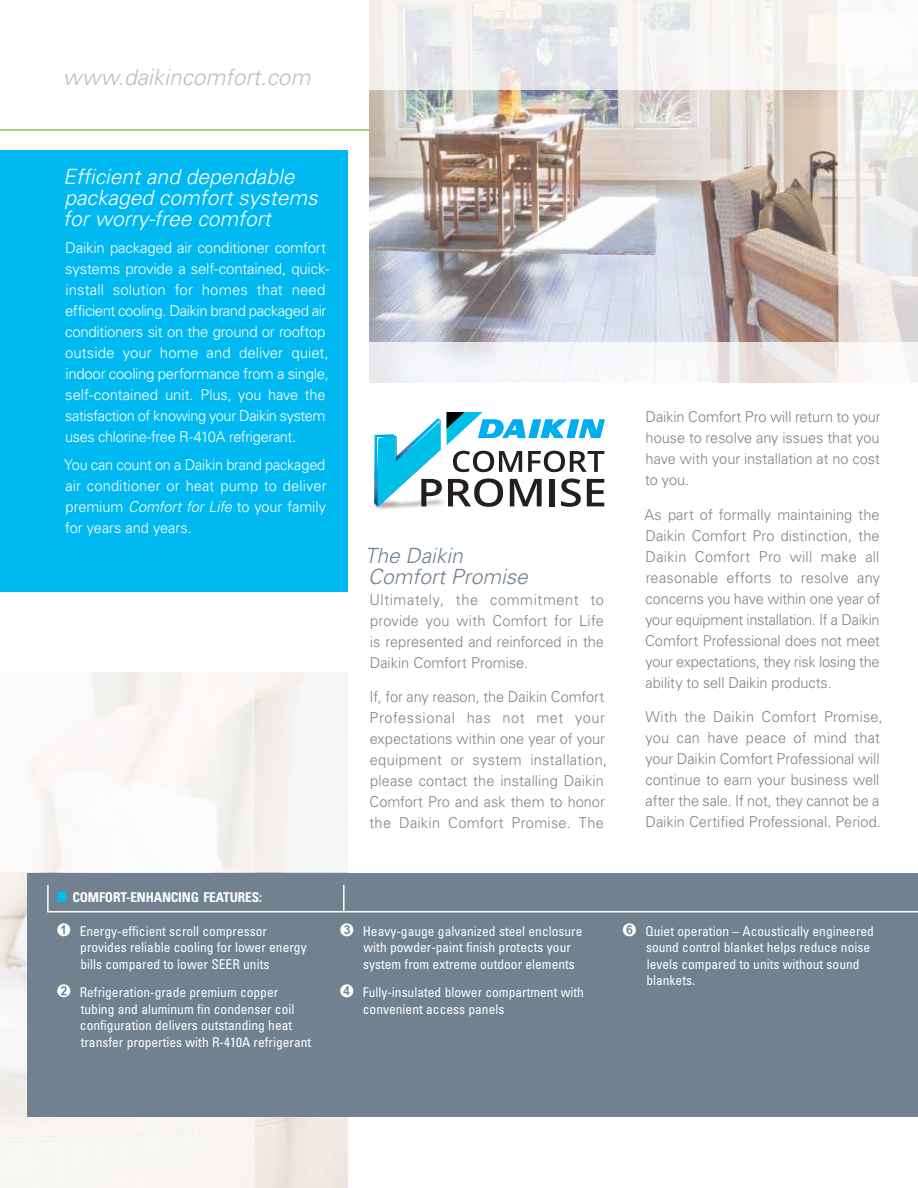
<style>
.page{position:relative;width:918px;height:1188px;background:#fff}
.page>*{position:absolute;margin:0;border:0;box-sizing:border-box;transform-origin:0 0}
.t1{font:italic 300 22.5px "Univers";color:#bcbec0}
.t2{font:italic 300 21px/21px "Univers";color:#fff}
.t3{font:italic 300 21px/21px "Univers";color:#718190}
.t4{font:300 15px/21px "Univers";color:#808285;text-align:justify}
.t5{font:300 15px/21px "Univers";letter-spacing:-.015em;color:#fff}
.t6{font:condensed 13.5px/16.5px "Univers";color:#fff}
.t7{font:700 condensed 13.5px "Univers";letter-spacing:-.01em;color:#fff}
.s1{font-style:italic}
.s2{color:#00c0e8}
.s3{font-family:"Arial Unicode MS";font-stretch:normal;font-size:18px}
</style>
<div class="page">
<svg style="left:255px;top:672px;width:93px;height:200px;fill:#f5f5f6"></svg>
<svg style="left:0;top:591px;width:255px;height:597px"></svg>
<hr style="left:0;top:129px;width:375px;height:2px;background:#8dc63f">
<div style="left:0;top:150px;width:348px;height:441px;background:#00b9f1"></div>
<div style="left:27px;top:873px;width:891px;height:243px;background:#718190"></div>
<hr style="left:47px;top:911px;width:871px;height:1px;background:#fff">
<hr style="left:343px;top:885px;width:2px;height:27px;background:#fff">
<hr style="left:47px;top:885px;width:2px;height:27px;background:#fff">
<img style="left:369px;top:90px;width:468px;height:252px">
<svg style="left:369px;top:0;width:468px;height:90px;fill:#f3f0ee"></svg>
<svg style="left:369px;top:342px;width:468px;height:41px;fill:#f4f5f8"></svg>
<svg style="left:837px;top:51px;width:81px;height:332px"></svg>
<svg style="left:374px;top:412px;width:231px;height:95px"></svg>
<h1 class="t1" style="left:63px;top:63px;width:249px">www.daikincomfort.com</h1>
<h2 class="t2" style="left:63px;top:165px;width:256px">Efficient and dependable packaged comfort systems for worry-free comfort</h2>
<p class="t5" style="left:65px;top:237px;width:266px">Daikin packaged air conditioner comfort systems provide a self-contained, quick&shy;install solution for homes that need efficient cooling. Daikin brand packaged air conditioners sit on the ground or rooftop outside your home and deliver quiet, indoor cooling performance from a single, self-contained unit. Plus, you have the satisfaction of knowing your Daikin system uses chlorine-free R-410A refrigerant.</p>
<p class="t5" style="left:64px;top:454px;width:264px;text-align:justify">You can count on a Daikin brand packaged air conditioner or heat pump to deliver premium <span class="s1">Comfort for Life</span> to your family for years and years.</p>
<h2 class="t3" style="left:365px;top:544px;width:165px">The Daikin<br>Comfort Promise</h2>
<p class="t4" style="left:369px;top:588px;width:236px">Ultimately, the commitment to provide you with Comfort for Life is represented and reinforced in the Daikin Comfort Promise.</p>
<p class="t4" style="left:369px;top:686px;width:239px;text-align:left">If, for any reason, the Daikin Comfort Professional has not met your expectations within one year of your equipment or system installation, please contact the installing Daikin Comfort Pro and ask them to honor the Daikin Comfort Promise. The</p>
<p class="t4" style="left:645px;top:406px;width:237px">Daikin Comfort Pro will return to your house to resolve any issues that you have with your installation at no cost to you.</p>
<p class="t4" style="left:645px;top:504px;width:237px">As part of formally maintaining the Daikin Comfort Pro distinction, the Daikin Comfort Pro will make all reasonable efforts to resolve any concerns you have within one year of your equipment installation. If a Daikin Comfort Professional does not meet your expectations, they risk losing the ability to sell Daikin products.</p>
<p class="t4" style="left:645px;top:706px;width:239px;text-align:left">With the Daikin Comfort Promise, you can have peace of mind that your Daikin Comfort Professional will continue to earn your business well after the sale. If not, they cannot be a Daikin Certified Professional. Period.</p>
<p class="t7" style="left:57px;top:889px;width:207px"><span class="s2">■</span> COMFORT-ENHANCING FEATURES:</p>
<p class="t6" style="left:80px;top:922px;width:228px;text-indent:-24px"><span class="s3">➊</span> Energy-efficient scroll compressor provides reliable cooling for lower energy bills compared to lower SEER units</p>
<p class="t6" style="left:80px;top:984px;width:233px;text-indent:-23px"><span class="s3">➋</span> Refrigeration-grade premium copper tubing and aluminum fin condenser coil configuration delivers outstanding heat transfer properties with R-410A refrigerant</p>
<p class="t6" style="left:363px;top:922px;width:221px;text-indent:-23px"><span class="s3">➌</span> Heavy-gauge galvanized steel enclosure with powder-paint finish protects your system from extreme outdoor elements</p>
<p class="t6" style="left:363px;top:984px;width:223px;text-indent:-23px"><span class="s3">➍</span> Fully-insulated blower compartment with convenient access panels</p>
<p class="t6" style="left:646px;top:922px;width:230px;text-indent:-23px"><span class="s3">➏</span> Quiet operation – Acoustically engineered sound control blanket helps reduce noise levels compared to units without sound blankets.</p>
</div>
